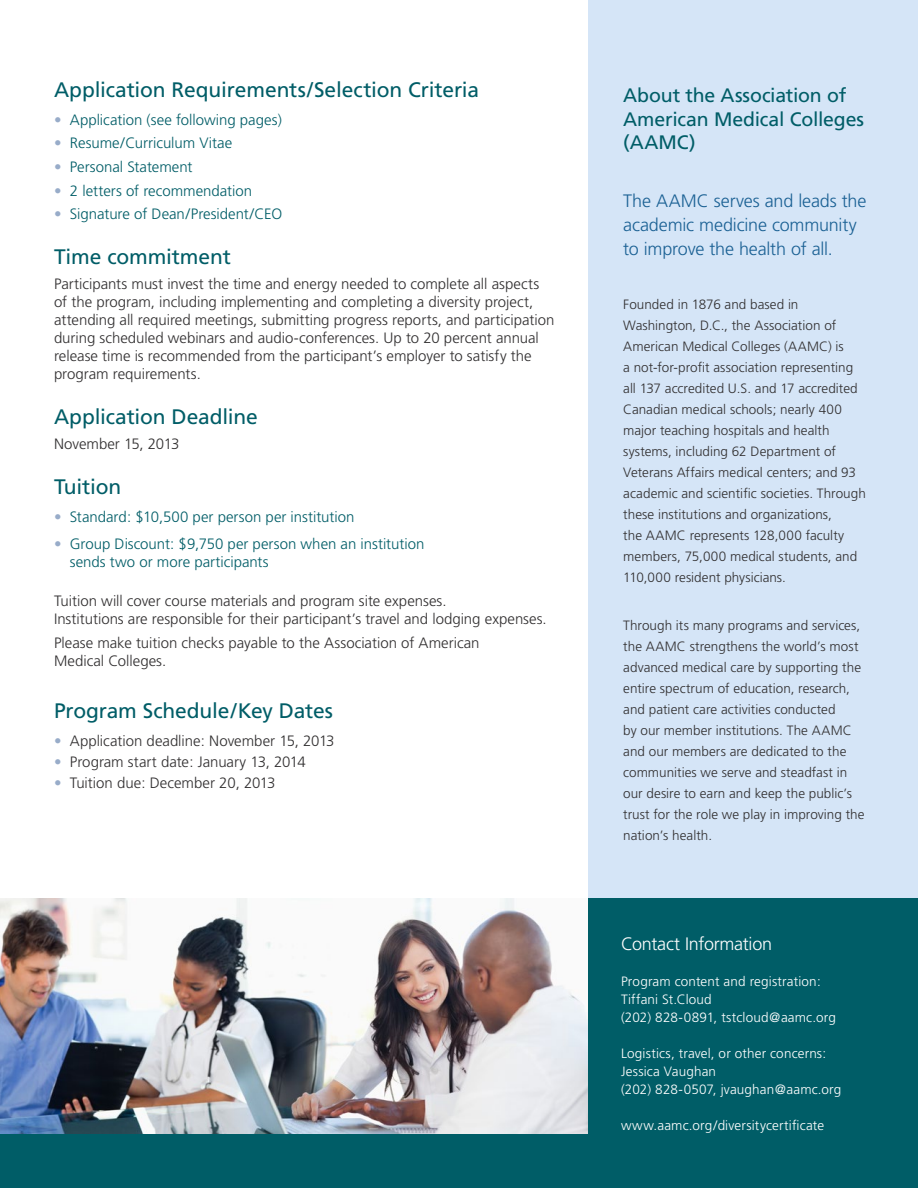
<style>
.page{position:relative;width:918px;height:1188px;background:#fff}
.page>*{position:absolute;margin:0;border:0;box-sizing:border-box;transform-origin:0 0}
.BodyCopy{font:21px "Frutiger";letter-spacing:-.005em;color:#005d67}
.Subheads{font:21px "Frutiger";letter-spacing:-.005em;color:#005d67}
.Subheads-2{font:19.5px/23.4px "Frutiger";letter-spacing:-.01em;color:#005d67}
.BodyCopy-2{font:300 18px/24px "Frutiger";letter-spacing:-.01em;color:#1b6194}
.Subheads-3{font:300 18px "Frutiger";letter-spacing:-.015em;color:#fff}
.BodyCopy-3{font:300 15px/18px "Frutiger";color:#312f30}
.BodyCopy-4{font:300 15px/18px "Frutiger";color:#005d67}
.BodyCopy-5{font:300 13.5px/21px "Frutiger";letter-spacing:.005em;color:#312f30}
.BodyCopy-6{font:300 13.5px "Frutiger";letter-spacing:.01em;color:#fff}
.s1{color:#98acc9}
</style>
<div class="page">
<div style="left:588px;top:0;width:330px;height:962px;background:#d5e5f7"></div>
<div style="left:588px;top:899px;width:330px;height:289px;background:#005d67"></div>
<div style="left:0;top:1134px;width:597px;height:54px;background:#005d67"></div>
<img style="left:0;top:899px;width:588px;height:235px">
<p class="Subheads" style="left:54px;top:77px;width:427px">Application Requirements/Selection Criteria</p>
<p class="BodyCopy-4" style="left:54px;top:111px;width:229px"><span class="s1">•</span> Application (see following pages)</p>
<p class="BodyCopy-4" style="left:54px;top:134px;width:180px"><span class="s1">•</span> Resume/Curriculum Vitae</p>
<p class="BodyCopy-4" style="left:54px;top:158px;width:140px"><span class="s1">•</span> Personal Statement</p>
<p class="BodyCopy-4" style="left:54px;top:182px;width:200px"><span class="s1">•</span> 2 letters of recommendation</p>
<p class="BodyCopy-4" style="left:54px;top:205px;width:230px"><span class="s1">•</span> Signature of Dean/President/CEO</p>
<p class="BodyCopy" style="left:54px;top:245px;width:178px">Time commitment</p>
<p class="BodyCopy-3" style="left:54px;top:275px;width:502px">Participants must invest the time and energy needed to complete all aspects of the program, including implementing and completing a diversity project, attending all required meetings, submitting progress reports, and participation during scheduled webinars and audio-conferences. Up to 20 percent annual release time is recommended from the participant’s employer to satisfy the program requirements.</p>
<p class="BodyCopy" style="left:54px;top:404px;width:205px">Application Deadline</p>
<p class="BodyCopy-3" style="left:54px;top:435px;width:127px">November 15, 2013</p>
<p class="Subheads" style="left:54px;top:474px;width:69px">Tuition</p>
<p class="BodyCopy-4" style="left:54px;top:508px;width:302px"><span class="s1">•</span> Standard: $10,500 per person per institution</p>
<p class="BodyCopy-4" style="left:70px;top:535px;width:356px;text-indent:-16px"><span class="s1">•</span> Group Discount: $9,750 per person when an institution sends two or more participants</p>
<p class="BodyCopy-3" style="left:54px;top:592px;width:494px">Tuition will cover course materials and program site expenses.<br>Institutions are responsible for their participant’s travel and lodging expenses.</p>
<p class="BodyCopy-3" style="left:54px;top:634px;width:427px">Please make tuition checks payable to the Association of American<br>Medical Colleges.</p>
<p class="BodyCopy" style="left:54px;top:698px;width:281px">Program Schedule/Key Dates</p>
<p class="BodyCopy-3" style="left:54px;top:732px;width:282px"><span class="s1">•</span> Application deadline: November 15, 2013</p>
<p class="BodyCopy-3" style="left:54px;top:753px;width:253px"><span class="s1">•</span> Program start date: January 13, 2014</p>
<p class="BodyCopy-3" style="left:54px;top:774px;width:223px"><span class="s1">•</span> Tuition due: December 20, 2013</p>
<p class="Subheads-2" style="left:623px;top:84px;width:242px">About the Association of<br>American Medical Colleges (AAMC)</p>
<p class="BodyCopy-2" style="left:623px;top:189px;width:245px">The AAMC serves and leads the academic medicine community to improve the health of all.</p>
<p class="BodyCopy-5" style="left:623px;top:294px;width:244px">Founded in 1876 and based in Washington, D.C., the Association of American Medical Colleges (AAMC) is<br>a not-for-profit association representing all 137 accredited U.S. and 17 accredited Canadian medical schools; nearly 400 major teaching hospitals and health systems, including 62 Department of Veterans Affairs medical centers; and 93 academic and scientific societies. Through these institutions and organizations,<br>the AAMC represents 128,000 faculty members, 75,000 medical students, and 110,000 resident physicians.</p>
<p class="BodyCopy-5" style="left:623px;top:615px;width:243px">Through its many programs and services, the AAMC strengthens the world’s most advanced medical care by supporting the entire spectrum of education, research, and patient care activities conducted<br>by our member institutions. The AAMC and our members are dedicated to the communities we serve and steadfast in our desire to earn and keep the public’s trust for the role we play in improving the nation’s health.</p>
<p class="Subheads-3" style="left:621px;top:934px;width:153px">Contact Information</p>
<p class="BodyCopy-6" style="left:621px;top:974px;width:201px">Program content and registration:</p>
<p class="BodyCopy-6" style="left:621px;top:992px;width:92px">Tiffani St.Cloud</p>
<p class="BodyCopy-6" style="left:621px;top:1010px;width:216px">(202) 828-0891, tstcloud@aamc.org</p>
<p class="BodyCopy-6" style="left:621px;top:1046px;width:207px">Logistics, travel, or other concerns:</p>
<p class="BodyCopy-6" style="left:621px;top:1064px;width:97px">Jessica Vaughan</p>
<p class="BodyCopy-6" style="left:621px;top:1082px;width:222px">(202) 828-0507, jvaughan@aamc.org</p>
<p class="BodyCopy-6" style="left:621px;top:1118px;width:205px">www.aamc.org/diversitycertificate</p>
</div>
